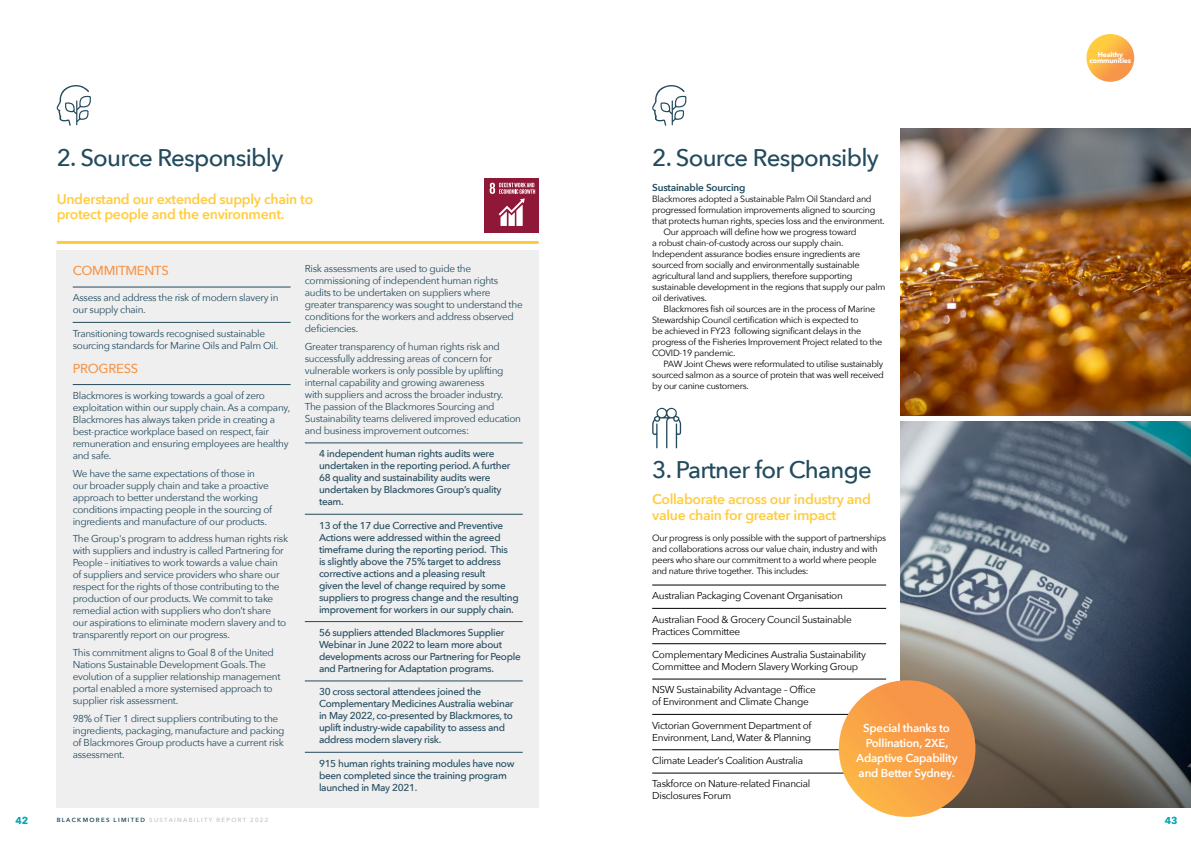
<style>
.page{position:relative;width:1191px;height:842px;background:#fff}
.page>*{position:absolute;margin:0;border:0;box-sizing:border-box;transform-origin:0 0}
.t1{font:500 24px "Avenir Next";letter-spacing:-.03em;color:#234b5d}
.t2{font:600 14px/15.5px "Avenir Next";letter-spacing:-.02em;color:#ffcc41}
.t3{font:500 13px "Avenir Next";letter-spacing:-.02em;color:#f79548}
.t4{font:600 11.5px/15px "Avenir Next";letter-spacing:-.02em;color:#fff;text-align:center}
.t5{font:10px/12px "Avenir Next";letter-spacing:-.03em;color:#234b5d}
.t6{font:500 10px/12px "Avenir Next";letter-spacing:-.03em;color:#234b5d}
.t7{font:10px/12px "Avenir Next";letter-spacing:-.03em;color:#000}
.t8{font:600 10px "Avenir Next";letter-spacing:-.02em;color:#234b5d}
.t9{font:700 10px "Avenir Next";color:#00a6b3}
.t10{font:9px/11px "Avenir Next";letter-spacing:-.03em;color:#000}
.t11{font:700 6.9px/6.2px "Avenir Next";letter-spacing:-.02em;color:#fff;text-align:center}
.t12{font:500 6px "Avenir Next";letter-spacing:.22em;color:#bcbec0}
.s1{font-weight:600;color:#234b5d}
</style>
<div class="page">
<div style="left:57px;top:250px;width:482px;height:558px;background:#efeff0"></div>
<hr style="left:57px;top:241px;width:482px;height:3px;background:#ffcc41">
<hr style="left:73px;top:287px;width:218px;height:1px;background:#234b5d">
<hr style="left:73px;top:322px;width:218px;height:1px;background:#234b5d">
<hr style="left:73px;top:384px;width:218px;height:1px;background:#234b5d">
<hr style="left:305px;top:443px;width:218px;height:1px;background:#234b5d">
<hr style="left:305px;top:514px;width:218px;height:1px;background:#234b5d">
<hr style="left:305px;top:621px;width:218px;height:1px;background:#234b5d">
<hr style="left:305px;top:681px;width:218px;height:1px;background:#234b5d">
<hr style="left:305px;top:752px;width:218px;height:1px;background:#234b5d">
<hr style="left:652px;top:585px;width:234px;height:1px;background:#000">
<hr style="left:652px;top:608px;width:234px;height:1px;background:#000">
<hr style="left:652px;top:643px;width:234px;height:1px;background:#000">
<hr style="left:652px;top:679px;width:234px;height:1px;background:#000">
<hr style="left:652px;top:714px;width:234px;height:1px;background:#000">
<hr style="left:652px;top:749px;width:234px;height:1px;background:#000">
<hr style="left:652px;top:773px;width:234px;height:1px;background:#000">
<img style="left:900px;top:129px;width:291px;height:286px">
<img style="left:900px;top:421px;width:291px;height:387px">
<svg style="left:1086px;top:34px;width:48px;height:48px;background:#fbb148"></svg>
<svg style="left:57px;top:85px;width:34px;height:41px"></svg>
<svg style="left:652px;top:85px;width:35px;height:41px"></svg>
<svg style="left:652px;top:408px;width:29px;height:40px"></svg>
<svg style="left:838px;top:680px;width:137px;height:137px;background:#f8a148"></svg>
<div style="left:484px;top:178px;width:55px;height:54px;background:#8f1838"></div>
<svg style="left:489px;top:183px;width:46px;height:43px"></svg>
<h1 class="t1" style="left:57px;top:137px;width:228px">2. Source Responsibly</h1>
<h2 class="t2" style="left:57px;top:191px;width:258px">Understand our extended supply chain to protect people and the environment.</h2>
<h3 class="t3" style="left:73px;top:260px;width:98px">COMMITMENTS</h3>
<p class="t5" style="left:73px;top:291px;width:207px">Assess and address the risk of modern slavery in our supply chain.</p>
<p class="t5" style="left:73px;top:327px;width:207px">Transitioning towards recognised sustainable sourcing standards for Marine Oils and Palm Oil.</p>
<h3 class="t3" style="left:73px;top:357px;width:67px">PROGRESS</h3>
<p class="t5" style="left:73px;top:389px;width:219px">Blackmores is working towards a goal of zero exploitation within our supply chain. As a company, Blackmores has always taken pride in creating a best-practice workplace based on respect, fair remuneration and ensuring employees are healthy and safe.</p>
<p class="t5" style="left:73px;top:467px;width:201px">We have the same expectations of those in our broader supply chain and take a proactive approach to better understand the working conditions impacting people in the sourcing of ingredients and manufacture of our products.</p>
<p class="t5" style="left:73px;top:532px;width:217px">The Group's program to address human rights risk with suppliers and industry is called Partnering for People – initiatives to work towards a value chain of suppliers and service providers who share our respect for the rights of those contributing to the production of our products. We commit to take remedial action with suppliers who don’t share our aspirations to eliminate modern slavery and to transparently report on our progress.</p>
<p class="t5" style="left:73px;top:646px;width:209px">This commitment aligns to Goal 8 of the United Nations Sustainable Development Goals. The evolution of a supplier relationship management portal enabled a more systemised approach to supplier risk assessment.</p>
<p class="t5" style="left:73px;top:712px;width:213px">98% of Tier 1 direct suppliers contributing to the ingredients, packaging, manufacture and packing of Blackmores Group products have a current risk assessment.</p>
<p class="t9" style="left:16px;top:811px;width:14px">42</p>
<p class="t12" style="left:57px;top:815px;width:213px"><span class="s1">BLACKMORES LIMITED</span> SUSTAINABILITY REPORT 2022</p>
<p class="t5" style="left:305px;top:262px;width:219px">Risk assessments are used to guide the commissioning of independent human rights audits to be undertaken on suppliers where greater transparency was sought to understand the conditions for the workers and address observed deficiencies.</p>
<p class="t5" style="left:305px;top:340px;width:218px">Greater transparency of human rights risk and successfully addressing areas of concern for vulnerable workers is only possible by uplifting internal capability and growing awareness<br>with suppliers and across the broader industry.<br>The passion of the Blackmores Sourcing and Sustainability teams delivered improved education and business improvement outcomes:</p>
<p class="t6" style="left:319px;top:447px;width:193px">4 independent human rights audits were undertaken in the reporting period. A further 68 quality and sustainability audits were undertaken by Blackmores Group’s quality team.</p>
<p class="t6" style="left:319px;top:519px;width:201px">13 of the 17 due Corrective and Preventive Actions were addressed within the agreed timeframe during the reporting period. This<br>is slightly above the 75% target to address corrective actions and a pleasing result<br>given the level of change required by some suppliers to progress change and the resulting improvement for workers in our supply chain.</p>
<p class="t6" style="left:319px;top:626px;width:203px">56 suppliers attended Blackmores Supplier Webinar in June 2022 to learn more about developments across our Partnering for People and Partnering for Adaptation programs.</p>
<p class="t6" style="left:319px;top:685px;width:196px">30 cross sectoral attendees joined the Complementary Medicines Australia webinar in May 2022, co-presented by Blackmores, to uplift industry-wide capability to assess and address modern slavery risk.</p>
<p class="t6" style="left:319px;top:757px;width:197px">915 human rights training modules have now been completed since the training program launched in May 2021.</p>
<h1 class="t1" style="left:652px;top:137px;width:228px">2. Source Responsibly</h1>
<p class="t8" style="left:652px;top:179px;width:95px">Sustainable Sourcing</p>
<p class="t10" style="left:652px;top:193px;width:221px">Blackmores adopted a Sustainable Palm Oil Standard and</p>
<p class="t10" style="left:652px;top:204px;width:225px">progressed formulation improvements aligned to sourcing</p>
<p class="t10" style="left:652px;top:215px;width:234px">that protects human rights, species loss and the environment.</p>
<p class="t10" style="left:663px;top:226px;width:194px">Our approach will define how we progress toward</p>
<p class="t10" style="left:652px;top:237px;width:193px">a robust chain-of-custody across our supply chain.</p>
<p class="t10" style="left:652px;top:248px;width:209px">Independent assurance bodies ensure ingredients are</p>
<p class="t10" style="left:652px;top:259px;width:209px">sourced from socially and environmentally sustainable</p>
<p class="t10" style="left:652px;top:270px;width:202px">agricultural land and suppliers, therefore supporting</p>
<p class="t10" style="left:652px;top:281px;width:235px">sustainable development in the regions that supply our palm</p>
<p class="t10" style="left:652px;top:292px;width:56px">oil derivatives.</p>
<p class="t10" style="left:663px;top:303px;width:213px">Blackmores fish oil sources are in the process of Marine</p>
<p class="t10" style="left:652px;top:314px;width:208px">Stewardship Council certification which is expected to</p>
<p class="t10" style="left:652px;top:325px;width:211px">be achieved in FY23 following significant delays in the</p>
<p class="t10" style="left:652px;top:336px;width:232px">progress of the Fisheries Improvement Project related to the</p>
<p class="t10" style="left:652px;top:347px;width:85px">COVID-19 pandemic.</p>
<p class="t10" style="left:663px;top:358px;width:221px">PAW Joint Chews were reformulated to utilise sustainably</p>
<p class="t10" style="left:652px;top:369px;width:233px">sourced salmon as a source of protein that was well received</p>
<p class="t10" style="left:652px;top:380px;width:98px">by our canine customers.</p>
<h1 class="t1" style="left:652px;top:449px;width:221px">3. Partner for Change</h1>
<h2 class="t2" style="left:652px;top:491px;width:220px">Collaborate across our industry and value chain for greater impact</h2>
<p class="t10" style="left:652px;top:531px;width:235px">Our progress is only possible with the support of partnerships and collaborations across our value chain, industry and with peers who share our commitment to a world where people and nature thrive together. This includes:</p>
<p class="t7" style="left:652px;top:589px;width:192px">Australian Packaging Covenant Organisation</p>
<p class="t7" style="left:652px;top:613px;width:201px">Australian Food &amp; Grocery Council Sustainable<br>Practices Committee</p>
<p class="t7" style="left:652px;top:648px;width:215px">Complementary Medicines Australia Sustainability<br>Committee and Modern Slavery Working Group</p>
<p class="t7" style="left:652px;top:683px;width:165px">NSW Sustainability Advantage – Office of Environment and Climate Change</p>
<p class="t7" style="left:652px;top:719px;width:161px">Victorian Government Department of<br>Environment, Land, Water &amp; Planning</p>
<p class="t7" style="left:652px;top:754px;width:152px">Climate Leader’s Coalition Australia</p>
<p class="t7" style="left:652px;top:777px;width:160px">Taskforce on Nature-related Financial<br>Disclosures Forum</p>
<p class="t4" style="left:856px;top:720px;width:103px">Special thanks to<br>Pollination, 2XE,<br>Adaptive Capability and Better Sydney.</p>
<p class="t11" style="left:1089px;top:51px;width:43px">Healthy communities</p>
<p class="t9" style="left:1164px;top:811px;width:14px">43</p>
</div>
